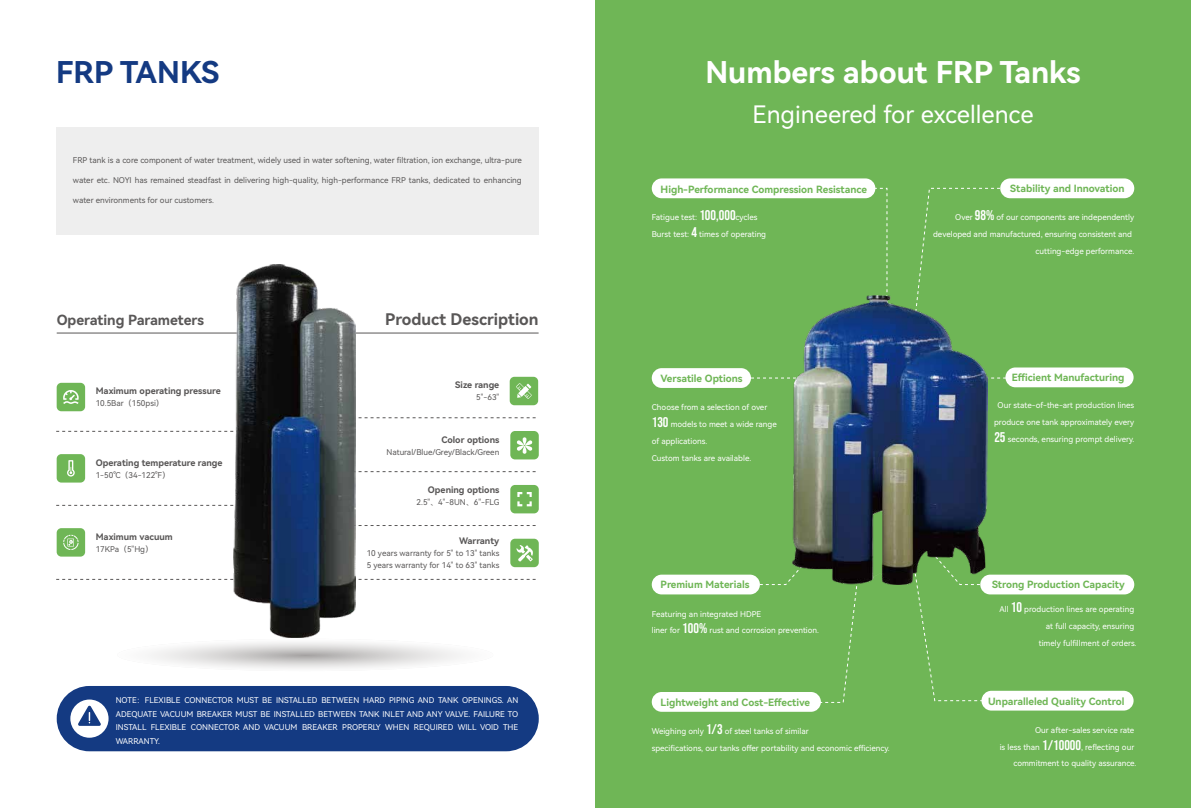
<style>
.page{position:relative;width:1191px;height:808px;background:#fff}
.page>*{position:absolute;margin:0;border:0;box-sizing:border-box;transform-origin:0 0}
.t1{font:30px "Harmony OS Sans SC Bold";color:#fff}
.t2{font:30px "Harmony OS Sans SC Bold";color:#143a82}
.t3{font:24px "Harmony OS Sans SC";color:#fff}
.t4{font:16px "Harmony OS Sans SC Bold";color:#595757}
.t5{font:14px "Harmony OS Sans SC Bold";color:#595757}
.t6{font:10px "Harmony OS Sans SC Bold";color:#6fb656}
.t7{font:9px "Harmony OS Sans SC Bold";color:#595757}
.t8{font:8px/16.8px "Harmony OS Sans SC";color:#fff}
.t9{font:8px/12px "Harmony OS Sans SC";color:#595757}
.s1{font-family:"Bebas Neue";font-size:14px}
</style>
<div class="page">
<div style="left:57px;top:127px;width:482px;height:108px;background:#eee"></div>
<div style="left:595px;top:0;width:596px;height:807px;background:#6fb656"></div>
<hr style="left:57px;top:332px;width:481px;height:1px;background:#595757">
<svg style="left:355px;top:471px;width:181px;height:1px"></svg>
<svg style="left:355px;top:417px;width:181px;height:1px"></svg>
<svg style="left:355px;top:525px;width:181px;height:1px"></svg>
<svg style="left:56px;top:579px;width:480px;height:1px"></svg>
<svg style="left:56px;top:431px;width:177px;height:1px"></svg>
<svg style="left:56px;top:505px;width:177px;height:1px"></svg>
<div style="left:57px;top:686px;width:482px;height:65px;background:#143a82;border-radius:33px"></div>
<div style="left:70px;top:699px;width:39px;height:39px;background:#fff;border-radius:19px"></div>
<svg style="left:78px;top:705px;width:23px;height:21px"></svg>
<div style="left:57px;top:383px;width:28px;height:28px;background:#6fb656;border-radius:5px"></div>
<div style="left:57px;top:454px;width:28px;height:29px;background:#6fb656;border-radius:5px"></div>
<div style="left:57px;top:528px;width:28px;height:29px;background:#6fb656;border-radius:5px"></div>
<svg style="left:63px;top:390px;width:16px;height:14px"></svg>
<div style="left:510px;top:485px;width:29px;height:28px;background:#6fb656;border-radius:5px"></div>
<svg style="left:517px;top:492px;width:15px;height:14px"></svg>
<svg style="left:67px;top:460px;width:8px;height:16px"></svg>
<div style="left:510px;top:431px;width:29px;height:28px;background:#6fb656;border-radius:5px"></div>
<svg style="left:516px;top:437px;width:16px;height:17px"></svg>
<div style="left:510px;top:377px;width:28px;height:28px;background:#6fb656;border-radius:5px"></div>
<svg style="left:516px;top:383px;width:15px;height:16px"></svg>
<div style="left:510px;top:539px;width:29px;height:28px;background:#6fb656;border-radius:5px"></div>
<svg style="left:63px;top:535px;width:16px;height:15px"></svg>
<div style="left:652px;top:178px;width:223px;height:20px;background:#fff;border-radius:10px"></div>
<div style="left:1000px;top:178px;width:134px;height:20px;background:#fff;border-radius:10px"></div>
<div style="left:1005px;top:367px;width:128px;height:20px;background:#fff;border-radius:10px"></div>
<div style="left:652px;top:368px;width:99px;height:20px;background:#fff;border-radius:10px"></div>
<svg style="left:729px;top:188px;width:158px;height:108px"></svg>
<svg style="left:917px;top:188px;width:137px;height:107px"></svg>
<svg style="left:117px;top:639px;width:376px;height:32px"></svg>
<img style="left:233px;top:264px;width:122px;height:373px">
<svg style="left:729px;top:574px;width:129px;height:129px"></svg>
<svg style="left:916px;top:574px;width:103px;height:127px"></svg>
<div style="left:652px;top:692px;width:169px;height:20px;background:#fff;border-radius:10px"></div>
<div style="left:652px;top:575px;width:108px;height:19px;background:#fff;border-radius:10px"></div>
<div style="left:980px;top:575px;width:154px;height:19px;background:#fff;border-radius:10px"></div>
<div style="left:981px;top:691px;width:152px;height:19px;background:#fff;border-radius:10px"></div>
<svg style="left:516px;top:545px;width:17px;height:16px"></svg>
<svg style="left:751px;top:378px;width:39px;height:1px"></svg>
<svg style="left:987px;top:378px;width:19px;height:1px"></svg>
<img style="left:792px;top:296px;width:195px;height:288px">
<h1 class="t2" style="left:56px;top:51px;width:165px">FRP TANKS</h1>
<p class="t9" style="left:73px;top:154px;width:450px">FRP tank is a core component of water treatment, widely used in water softening, water filtration, ion exchange, ultra-pure</p>
<p class="t9" style="left:73px;top:174px;width:450px">water etc. NOYI has remained steadfast in delivering high-quality, high-performance FRP tanks, dedicated to enhancing</p>
<p class="t9" style="left:73px;top:194px;width:143px">water environments for our customers.</p>
<h3 class="t5" style="left:57px;top:310px;width:149px">Operating Parameters</h3>
<h3 class="t4" style="left:385px;top:308px;width:155px">Product Description</h3>
<p class="t7" style="left:96px;top:385px;width:127px">Maximum operating pressure</p>
<p class="t9" style="left:96px;top:397px;width:70px">10.5Bar（150psi）</p>
<p class="t7" style="left:96px;top:456px;width:128px">Operating temperature range</p>
<p class="t9" style="left:96px;top:469px;width:76px">1-50℃（34-122℉）</p>
<p class="t7" style="left:96px;top:530px;width:79px">Maximum vacuum</p>
<p class="t9" style="left:96px;top:543px;width:59px">17KPa（5"Hg）</p>
<p class="t7" style="left:455px;top:379px;width:45px">Size range</p>
<p class="t9" style="left:476px;top:391px;width:25px">5"-63"</p>
<p class="t7" style="left:441px;top:433px;width:59px">Color options</p>
<p class="t9" style="left:386px;top:445px;width:114px">Natural/Blue/Grey/Black/Green</p>
<p class="t7" style="left:428px;top:483px;width:73px">Opening options</p>
<p class="t9" style="left:416px;top:496px;width:84px">2.5"、4"-8UN、6"-FLG</p>
<p class="t7" style="left:459px;top:534px;width:42px">Warranty</p>
<p class="t9" style="left:367px;top:547px;width:134px">10 years warranty for 5" to 13" tanks<br>5 years warranty for 14" to 63" tanks</p>
<p class="t8" style="left:116px;top:693px;width:404px;line-height:13.6px;text-align:justify">NOTE：FLEXIBLE CONNECTOR MUST BE INSTALLED BETWEEN HARD PIPING AND TANK OPENINGS. AN ADEQUATE VACUUM BREAKER MUST BE INSTALLED BETWEEN TANK INLET AND ANY VALVE. FAILURE TO INSTALL FLEXIBLE CONNECTOR AND VACUUM BREAKER PROPERLY WHEN REQUIRED WILL VOID THE WARRANTY.</p>
<h1 class="t1" style="left:705px;top:51px;width:376px">Numbers about FRP Tanks</h1>
<h2 class="t3" style="left:752px;top:98px;width:283px">Engineered for excellence</h2>
<p class="t6" style="left:660px;top:182px;width:208px">High-Performance Compression Resistance</p>
<p class="t6" style="left:1010px;top:181px;width:116px">Stability and Innovation</p>
<p class="t8" style="left:652px;top:209px;width:116px">Fatigue test: <span class="s1">100,000</span>cycles<br>Burst test: <span class="s1">4</span> times of operating</p>
<p class="t8" style="left:933px;top:209px;width:203px;text-align:right">Over <span class="s1">98%</span> of our components are independently developed and manufactured, ensuring consistent and cutting-edge performance.</p>
<p class="t6" style="left:660px;top:371px;width:83px">Versatile Options</p>
<p class="t6" style="left:1011px;top:370px;width:114px">Efficient Manufacturing</p>
<p class="t8" style="left:652px;top:399px;width:126px">Choose from a selection of over<br><span class="s1">130</span> models to meet a wide range of applications.<br>Custom tanks are available.</p>
<p class="t8" style="left:994px;top:397px;width:142px;text-align:center">Our state-of-the-art production lines produce one tank approximately every<br><span class="s1">25</span> seconds, ensuring prompt delivery.</p>
<p class="t6" style="left:660px;top:578px;width:90px">Premium Materials</p>
<p class="t8" style="left:652px;top:605px;width:169px">Featuring an integrated HDPE<br>liner for <span class="s1">100%</span> rust and corrosion prevention.</p>
<p class="t6" style="left:992px;top:578px;width:134px">Strong Production Capacity</p>
<p class="t8" style="left:999px;top:601px;width:138px;text-align:right">All <span class="s1">10</span> production lines are operating at full capacity, ensuring<br>timely fulfillment of orders.</p>
<p class="t6" style="left:660px;top:695px;width:151px">Lightweight and Cost-Effective</p>
<p class="t6" style="left:988px;top:694px;width:138px">Unparalleled Quality Control</p>
<p class="t8" style="left:652px;top:722px;width:239px">Weighing only <span class="s1">1/3</span> of steel tanks of similar<br>specifications, our tanks offer portability and economic efficiency.</p>
<p class="t8" style="left:999px;top:721px;width:138px;text-align:right">Our after-sales service rate<br>is less than <span class="s1">1/10000</span>, reflecting our commitment to quality assurance.</p>
</div>
